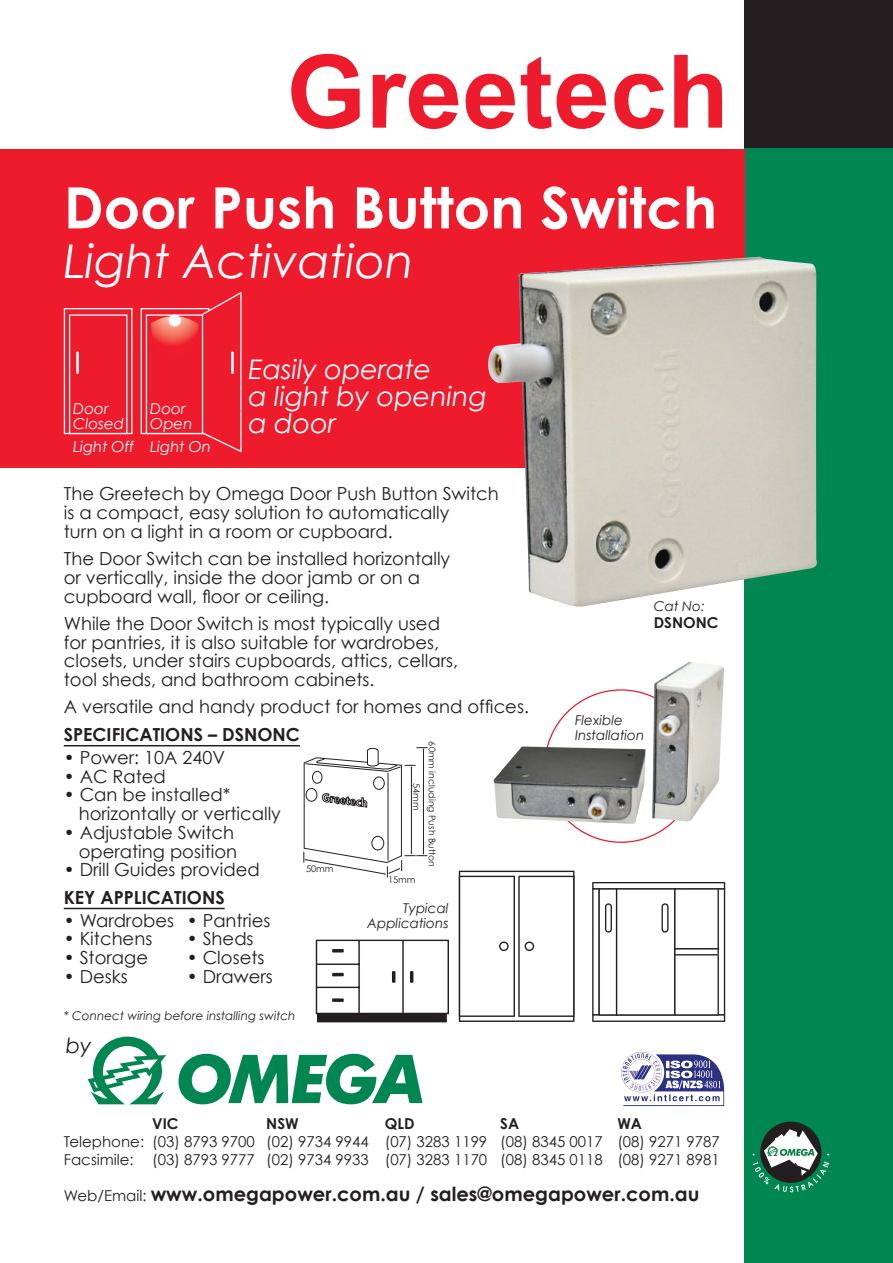
<style>
.page{position:relative;width:893px;height:1263px;background:#fff}
.page>*{position:absolute;margin:0;border:0;box-sizing:border-box;transform-origin:0 0}
.t1{font:700 57px "Century Gothic";color:#fff}
.t2{font:italic 46.5px "Century Gothic";color:#fff}
.t3{font:italic 27px/27px "Century Gothic";color:#fff}
.t4{font:italic 21px "Century Gothic";color:#231f20}
.t5{font:700 19.5px "Century Gothic";color:#231f20}
.t6{font:18px/18.8px "Century Gothic";color:#231f20}
.t7{font:700 18px "Century Gothic";color:#231f20}
.t8{font:15px/18px "Century Gothic";color:#231f20}
.t9{font:italic 15px/15px "Century Gothic";color:#fff}
.t10{font:700 15px "Century Gothic";color:#231f20}
.t11{font:italic 13.5px/15px "Century Gothic";color:#231f20;text-align:right}
.t12{font:italic 12px "Century Gothic";color:#231f20}
.t13{font:9.15px "Century Gothic";color:#231f20}
.s1{font-weight:400;font-size:15px}
</style>
<div class="page">
<div style="left:745px;top:0;width:148px;height:148px;background:#231f20"></div>
<div style="left:745px;top:149px;width:148px;height:1114px;background:#008751"></div>
<div style="left:0;top:149px;width:744px;height:319px;background:#ee1b2d"></div>
<svg style="left:621px;top:1052px;width:103px;height:54px"></svg>
<svg style="left:178px;top:1054px;width:245px;height:50px"></svg>
<svg style="left:88px;top:1036px;width:78px;height:68px"></svg>
<svg style="left:291px;top:53px;width:69px;height:76px"></svg>
<svg style="left:674px;top:55px;width:48px;height:73px"></svg>
<svg style="left:465px;top:73px;width:50px;height:57px"></svg>
<svg style="left:614px;top:73px;width:50px;height:56px"></svg>
<svg style="left:521px;top:57px;width:85px;height:72px"></svg>
<svg style="left:373px;top:73px;width:86px;height:57px"></svg>
<div style="left:760px;top:1121px;width:61px;height:62px;background:#231f20;border-radius:50%"></div>
<svg style="left:753px;top:1129px;width:76px;height:63px"></svg>
<div style="left:64px;top:308px;width:69px;height:126px;border:1px solid #fff"></div>
<div style="left:69px;top:314px;width:58px;height:120px;background:#ee1b2d;border:1px solid #fff"></div>
<hr style="left:76px;top:351px;width:3px;height:23px;background:#fff">
<div style="left:141px;top:308px;width:68px;height:126px;border:1px solid #fff"></div>
<div style="left:146px;top:314px;width:58px;height:120px;background:#ee1b2d;border:1px solid #fff"></div>
<svg style="left:150px;top:291px;width:92px;height:162px"></svg>
<div style="left:169px;top:314px;width:12px;height:12px;background:#fff;border-radius:50%"></div>
<img style="left:488px;top:257px;width:329px;height:350px">
<img style="left:652px;top:662px;width:72px;height:160px">
<img style="left:494px;top:746px;width:152px;height:78px">
<hr style="left:64px;top:745px;width:236px;height:1px;background:#231f20">
<hr style="left:64px;top:908px;width:161px;height:1px;background:#231f20">
<svg style="left:592px;top:882px;width:133px;height:140px"></svg>
<div style="left:316px;top:940px;width:133px;height:74px;border:1px solid #231f20"></div>
<svg style="left:410px;top:971px;width:3px;height:12px"></svg>
<svg style="left:392px;top:971px;width:3px;height:12px"></svg>
<svg style="left:332px;top:949px;width:12px;height:3px"></svg>
<svg style="left:332px;top:973px;width:12px;height:3px"></svg>
<svg style="left:332px;top:998px;width:12px;height:4px"></svg>
<div style="left:317px;top:1013px;width:129px;height:9px;background:#231f20"></div>
<hr style="left:358px;top:940px;width:2px;height:73px;background:#231f20">
<hr style="left:402px;top:940px;width:2px;height:73px;background:#231f20">
<hr style="left:316px;top:963px;width:43px;height:2px;background:#231f20">
<hr style="left:316px;top:987px;width:43px;height:1px;background:#231f20">
<svg style="left:459px;top:871px;width:115px;height:151px"></svg>
<svg style="left:304px;top:747px;width:124px;height:130px"></svg>
<h1 class="t1" style="left:64px;top:172px;width:655px">Door Push Button Switch</h1>
<h2 class="t2" style="left:64px;top:233px;width:352px">Light Activation</h2>
<h3 class="t3" style="left:248px;top:356px;width:240px">Easily operate<br>a light by opening a door</h3>
<p class="t9" style="left:150px;top:401px;width:44px">Door<br>Open</p>
<p class="t9" style="left:150px;top:439px;width:62px">Light On</p>
<p class="t6" style="left:64px;top:484px;width:437px">The Greetech by Omega Door Push Button Switch is a compact, easy solution to automatically<br>turn on a light in a room or cupboard.</p>
<p class="t6" style="left:64px;top:549px;width:388px">The Door Switch can be installed horizontally or vertically, inside the door jamb or on a cupboard wall, floor or ceiling.</p>
<p class="t6" style="left:64px;top:614px;width:396px">While the Door Switch is most typically used for pantries, it is also suitable for wardrobes, closets, under stairs cupboards, attics, cellars, tool sheds, and bathroom cabinets.</p>
<p class="t6" style="left:64px;top:697px;width:467px">A versatile and handy product for homes and offices.</p>
<p class="t7" style="left:64px;top:723px;width:238px">SPECIFICATIONS – DSNONC</p>
<p class="t6" style="left:64px;top:748px;width:163px">• Power: 10A 240V</p>
<p class="t6" style="left:64px;top:766px;width:104px">• AC Rated</p>
<p class="t6" style="left:79px;top:785px;width:204px;text-indent:-15px">• Can be installed* horizontally or vertically</p>
<p class="t6" style="left:64px;top:823px;width:175px;text-align:right">• Adjustable Switch operating position</p>
<p class="t6" style="left:64px;top:860px;width:198px">• Drill Guides provided</p>
<p class="t7" style="left:64px;top:886px;width:61px">Key Applications</p>
<p class="t6" style="left:64px;top:910px;width:208px">• Wardrobes • Pantries</p>
<p class="t6" style="left:64px;top:929px;width:90px">• Kitchens</p>
<p class="t6" style="left:187px;top:929px;width:68px">• Sheds</p>
<p class="t6" style="left:64px;top:948px;width:86px">• Storage</p>
<p class="t6" style="left:187px;top:948px;width:79px">• Closets</p>
<p class="t6" style="left:64px;top:967px;width:65px">• Desks</p>
<p class="t6" style="left:187px;top:967px;width:88px">• Drawers</p>
<p class="t9" style="left:73px;top:401px;width:52px">Door<br>Closed</p>
<p class="t9" style="left:73px;top:439px;width:62px">Light Off</p>
<p class="t13" style="left:438px;top:741px;width:127px;rotate:90deg">60mm including Push Button</p>
<p class="t13" style="left:422px;top:783px;width:29px;rotate:90deg">54mm</p>
<p class="t13" style="left:306px;top:863px;width:29px">50mm</p>
<p class="t13" style="left:388px;top:874px;width:29px">15mm</p>
<p class="t11" style="left:367px;top:900px;width:83px">Typical<br>Applications</p>
<p class="t12" style="left:64px;top:1008px;width:233px">* Connect wiring before installing switch</p>
<p class="t4" style="left:66px;top:1033px;width:27px">by</p>
<p class="t11" style="left:654px;top:599px;width:53px">Cat No:</p>
<p class="t10" style="left:654px;top:613px;width:66px">DSNONC</p>
<p class="t11" style="left:575px;top:712px;width:71px;text-align:left">Flexible<br>Installation</p>
<p class="t10" style="left:152px;top:1114px;width:28px">VIC</p>
<p class="t10" style="left:266px;top:1114px;width:34px">NSW</p>
<p class="t10" style="left:385px;top:1114px;width:31px">QLD</p>
<p class="t10" style="left:500px;top:1114px;width:20px">SA</p>
<p class="t10" style="left:617px;top:1114px;width:26px">WA</p>
<p class="t8" style="left:64px;top:1132px;width:657px">Telephone: (03) 8793 9700 (02) 9734 9944 (07) 3283 1199 (08) 8345 0017 (08) 9271 9787<br>Facsimile: (03) 8793 9777 (02) 9734 9933 (07) 3283 1170 (08) 8345 0118 (08) 9271 8981</p>
<p class="t5" style="left:64px;top:1182px;width:637px"><span class="s1">Web/Email:</span> www.omegapower.com.au / sales@omegapower.com.au</p>
</div>
